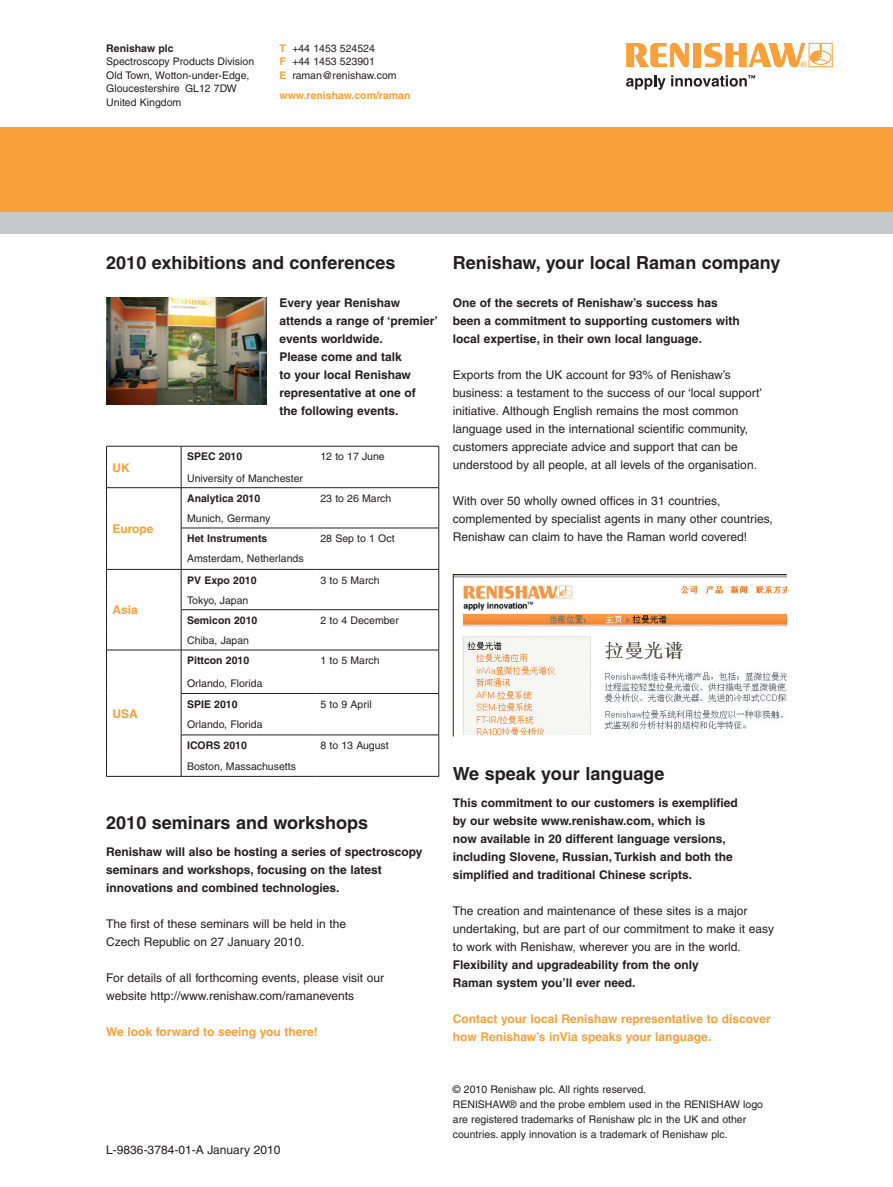
<style>
.page{position:relative;width:893px;height:1187px;background:#fff}
.page>*{position:absolute;margin:0;border:0;box-sizing:border-box;transform-origin:0 0}
.t1{font:700 18px "Helvetica";color:#231f20}
.t2{font:12px/18px "Helvetica";color:#231f20}
.t3{font:700 12px/18px "Helvetica";color:#231f20}
.t4{font:700 12px/18px "Helvetica";color:#f9a03a}
.t5{font:10.5px/13.5px "Helvetica";color:#231f20}
.t6{font:700 10.5px "Helvetica";color:#231f20}
.t7{font:700 10.5px "Helvetica";color:#f9a03a}
.s1{font-weight:700;color:#f9a03a}
</style>
<div class="page">
<img style="left:454px;top:575px;width:333px;height:159px">
<img style="left:106px;top:298px;width:161px;height:106px">
<hr style="left:106px;top:446px;width:75px;height:1px;background:#231f20">
<hr style="left:106px;top:487px;width:75px;height:1px;background:#231f20">
<hr style="left:106px;top:569px;width:75px;height:1px;background:#231f20">
<hr style="left:106px;top:649px;width:75px;height:1px;background:#231f20">
<svg style="left:106px;top:446px;width:1px;height:330px"></svg>
<hr style="left:106px;top:776px;width:75px;height:1px;background:#231f20">
<hr style="left:181px;top:446px;width:133px;height:1px;background:#231f20">
<hr style="left:314px;top:446px;width:125px;height:1px;background:#231f20">
<hr style="left:181px;top:487px;width:133px;height:1px;background:#231f20">
<hr style="left:314px;top:487px;width:125px;height:1px;background:#231f20">
<hr style="left:181px;top:527px;width:133px;height:1px;background:#231f20">
<hr style="left:314px;top:527px;width:125px;height:1px;background:#231f20">
<hr style="left:181px;top:569px;width:133px;height:1px;background:#231f20">
<hr style="left:314px;top:569px;width:125px;height:1px;background:#231f20">
<hr style="left:181px;top:609px;width:133px;height:1px;background:#231f20">
<hr style="left:314px;top:609px;width:125px;height:1px;background:#231f20">
<hr style="left:181px;top:649px;width:133px;height:1px;background:#231f20">
<hr style="left:314px;top:649px;width:125px;height:1px;background:#231f20">
<hr style="left:181px;top:693px;width:133px;height:1px;background:#231f20">
<hr style="left:314px;top:693px;width:125px;height:1px;background:#231f20">
<hr style="left:181px;top:734px;width:133px;height:1px;background:#231f20">
<hr style="left:314px;top:734px;width:125px;height:1px;background:#231f20">
<svg style="left:181px;top:446px;width:1px;height:330px"></svg>
<svg style="left:439px;top:446px;width:1px;height:330px"></svg>
<hr style="left:181px;top:776px;width:133px;height:1px;background:#231f20">
<hr style="left:314px;top:776px;width:125px;height:1px;background:#231f20">
<hr style="left:453px;top:574px;width:334px;height:1px;background:#231f20">
<hr style="left:453px;top:574px;width:1px;height:162px;background:#231f20">
<div style="left:0;top:128px;width:893px;height:85px;background:#f9a03a"></div>
<div style="left:0;top:213px;width:893px;height:21px;background:#c7c8ca"></div>
<svg style="left:626px;top:43px;width:63px;height:24px"></svg>
<div style="left:693px;top:43px;width:8px;height:24px;background:#f9a03a"></div>
<div style="left:810px;top:50px;width:21px;height:15px;border:1px solid #f9a03a;border-radius:50%"></div>
<svg style="left:704px;top:43px;width:124px;height:24px"></svg>
<svg style="left:626px;top:75px;width:129px;height:15px"></svg>
<p class="t6" style="left:106px;top:41px;width:69px">Renishaw plc</p>
<p class="t5" style="left:106px;top:55px;width:149px">Spectroscopy Products Division<br>Old Town, Wotton-under-Edge,<br>Gloucestershire GL12 7DW<br>United Kingdom</p>
<p class="t5" style="left:280px;top:41px;width:118px"><span class="s1">T</span> +44 1453 524524<br><span class="s1">F</span> +44 1453 523901<br><span class="s1">E</span> raman@renishaw.com</p>
<p class="t7" style="left:280px;top:89px;width:132px">www.renishaw.com/raman</p>
<h1 class="t1" style="left:106px;top:252px;width:291px">2010 exhibitions and conferences</h1>
<p class="t3" style="left:280px;top:293px;width:160px">Every year Renishaw attends a range of ‘premier’ events worldwide.<br>Please come and talk<br>to your local Renishaw representative at one of<br>the following events.</p>
<p class="t4" style="left:112px;top:458px;width:19px">UK</p>
<p class="t4" style="left:112px;top:519px;width:43px">Europe</p>
<p class="t4" style="left:112px;top:601px;width:27px">Asia</p>
<p class="t4" style="left:112px;top:704px;width:27px">USA</p>
<p class="t6" style="left:187px;top:450px;width:57px">SPEC 2010</p>
<p class="t5" style="left:320px;top:450px;width:66px">12 to 17 June</p>
<p class="t5" style="left:187px;top:471px;width:117px">University of Manchester</p>
<p class="t6" style="left:187px;top:491px;width:75px">Analytica 2010</p>
<p class="t5" style="left:320px;top:491px;width:72px">23 to 26 March</p>
<p class="t5" style="left:187px;top:511px;width:85px">Munich, Germany</p>
<p class="t6" style="left:187px;top:532px;width:82px">Het Instruments</p>
<p class="t5" style="left:320px;top:531px;width:76px">28 Sep to 1 Oct</p>
<p class="t5" style="left:187px;top:551px;width:118px">Amsterdam, Netherlands</p>
<p class="t6" style="left:187px;top:573px;width:71px">PV Expo 2010</p>
<p class="t5" style="left:320px;top:573px;width:61px">3 to 5 March</p>
<p class="t5" style="left:187px;top:593px;width:63px">Tokyo, Japan</p>
<p class="t6" style="left:187px;top:613px;width:72px">Semicon 2010</p>
<p class="t5" style="left:320px;top:613px;width:80px">2 to 4 December</p>
<p class="t5" style="left:187px;top:633px;width:63px">Chiba, Japan</p>
<p class="t6" style="left:187px;top:654px;width:64px">Pittcon 2010</p>
<p class="t5" style="left:320px;top:653px;width:61px">1 to 5 March</p>
<p class="t5" style="left:187px;top:677px;width:77px">Orlando, Florida</p>
<p class="t6" style="left:187px;top:697px;width:52px">SPIE 2010</p>
<p class="t5" style="left:320px;top:697px;width:53px">5 to 9 April</p>
<p class="t5" style="left:187px;top:717px;width:77px">Orlando, Florida</p>
<p class="t6" style="left:187px;top:738px;width:61px">ICORS 2010</p>
<p class="t5" style="left:320px;top:738px;width:70px">8 to 13 August</p>
<p class="t5" style="left:187px;top:759px;width:110px">Boston, Massachusetts</p>
<h1 class="t1" style="left:106px;top:811px;width:263px">2010 seminars and workshops</h1>
<p class="t3" style="left:106px;top:842px;width:318px">Renishaw will also be hosting a series of spectroscopy seminars and workshops, focusing on the latest innovations and combined technologies.</p>
<p class="t2" style="left:106px;top:914px;width:241px">The first of these seminars will be held in the<br>Czech Republic on 27 January 2010.</p>
<p class="t2" style="left:106px;top:968px;width:279px">For details of all forthcoming events, please visit our website http://www.renishaw.com/ramanevents</p>
<p class="t4" style="left:106px;top:1022px;width:213px">We look forward to seeing you there!</p>
<h1 class="t1" style="left:453px;top:252px;width:329px">Renishaw, your local Raman company</h1>
<p class="t3" style="left:453px;top:293px;width:288px">One of the secrets of Renishaw’s success has been a commitment to supporting customers with local expertise, in their own local language.</p>
<p class="t2" style="left:453px;top:366px;width:311px">Exports from the UK account for 93% of Renishaw’s business: a testament to the success of our ‘local support’ initiative. Although English remains the most common language used in the international scientific community, customers appreciate advice and support that can be understood by all people, at all levels of the organisation.</p>
<p class="t2" style="left:453px;top:492px;width:322px">With over 50 wholly owned offices in 31 countries, complemented by specialist agents in many other countries,<br>Renishaw can claim to have the Raman world covered!</p>
<h1 class="t1" style="left:453px;top:762px;width:213px">We speak your language</h1>
<p class="t3" style="left:453px;top:793px;width:286px">This commitment to our customers is exemplified by our website www.renishaw.com, which is<br>now available in 20 different language versions, including Slovene, Russian, Turkish and both the simplified and traditional Chinese scripts.</p>
<p class="t2" style="left:453px;top:901px;width:323px">The creation and maintenance of these sites is a major undertaking, but are part of our commitment to make it easy to work with Renishaw, wherever you are in the world.</p>
<p class="t3" style="left:453px;top:955px;width:247px">Flexibility and upgradeability from the only<br>Raman system you’ll ever need.</p>
<p class="t4" style="left:453px;top:1009px;width:320px">Contact your local Renishaw representative to discover how Renishaw’s inVia speaks your language.</p>
<p class="t2" style="left:106px;top:1140px;width:176px">L-9836-3784-01-A January 2010</p>
<p class="t5" style="left:453px;top:1081px;width:312px;line-height:15px">© 2010 Renishaw plc. All rights reserved.<br>RENISHAW® and the probe emblem used in the RENISHAW logo are registered trademarks of Renishaw plc in the UK and other countries. apply innovation is a trademark of Renishaw plc.</p>
</div>
